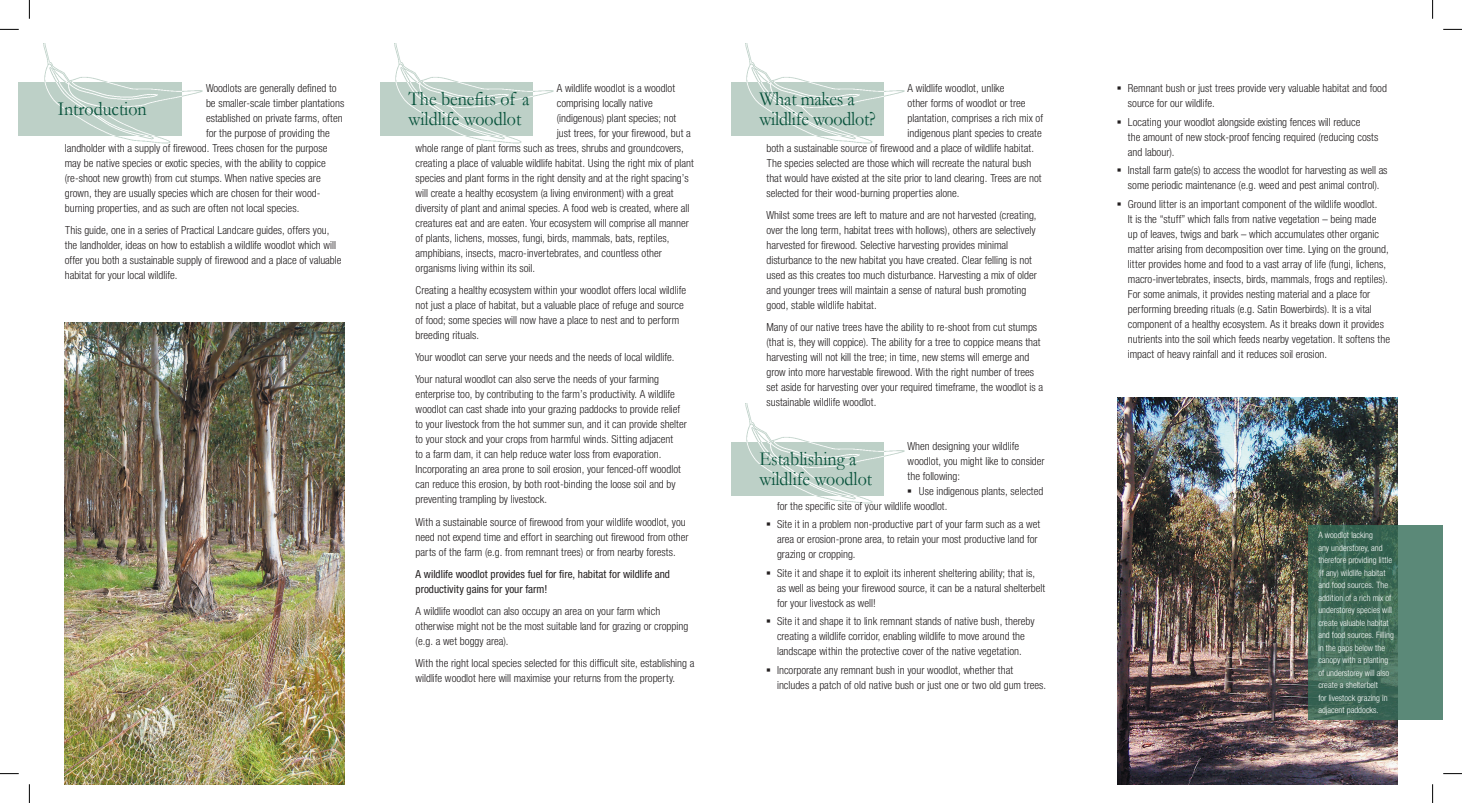
<style>
.page{position:relative;width:1462px;height:803px;background:#fff}
.page>*{position:absolute;margin:0;border:0;box-sizing:border-box;transform-origin:0 0}
.t1{font:20px/20px "Garamond";color:#06513a;scale:.9 1}
.t2{font:300 condensed 11.88px/15px "Sans";color:#231f20}
.t3{font:condensed 11.88px/15px "Sans";color:#231f20}
.t4{font:300 condensed 9.38px/12.5px "Sans";color:#fff}
.s1{font-family:"Garamond";font-weight:400;font-stretch:normal}
</style>
<div class="page">
<img style="left:1117px;top:397px;width:280px;height:387px">
<img style="left:734px;top:403px;width:170px;height:101px">
<img style="left:734px;top:442px;width:149px;height:53px">
<svg style="left:1309px;top:525px;width:134px;height:195px;background:#487462"></svg>
<div style="left:19px;top:83px;width:163px;height:53px;background:#bdd0c7"></div>
<img style="left:33px;top:44px;width:169px;height:100px">
<img style="left:33px;top:83px;width:149px;height:53px">
<div style="left:380px;top:83px;width:153px;height:53px;background:#bdd0c7"></div>
<img style="left:384px;top:44px;width:169px;height:100px">
<img style="left:384px;top:83px;width:149px;height:53px">
<img style="left:734px;top:44px;width:170px;height:100px">
<img style="left:734px;top:83px;width:149px;height:53px">
<img style="left:65px;top:323px;width:280px;height:461px">
<svg style="left:0;top:29px;width:19px;height:1px"></svg>
<svg style="left:1443px;top:29px;width:19px;height:1px"></svg>
<svg style="left:0;top:773px;width:19px;height:1px"></svg>
<svg style="left:1443px;top:773px;width:19px;height:1px"></svg>
<svg style="left:29px;top:0;width:1px;height:19px"></svg>
<svg style="left:29px;top:784px;width:1px;height:19px"></svg>
<svg style="left:1432px;top:0;width:1px;height:19px"></svg>
<svg style="left:1432px;top:784px;width:1px;height:19px"></svg>
<p class="t2" style="left:557px;top:81px;width:120px">A wildlife woodlot is a woodlot</p>
<p class="t2" style="left:557px;top:96px;width:97px">comprising locally native</p>
<p class="t2" style="left:557px;top:111px;width:121px">(indigenous) plant species; not</p>
<p class="t2" style="left:557px;top:126px;width:136px">just trees, for your firewood, but a</p>
<p class="t2" style="left:416px;top:141px;width:270px">whole range of plant forms such as trees, shrubs and groundcovers,</p>
<p class="t2" style="left:416px;top:156px;width:280px">creating a place of valuable wildlife habitat. Using the right mix of plant</p>
<p class="t2" style="left:416px;top:171px;width:275px">species and plant forms in the right density and at the right spacing’s</p>
<p class="t2" style="left:416px;top:186px;width:260px">will create a healthy ecosystem (a living environment) with a great</p>
<p class="t2" style="left:416px;top:201px;width:275px">diversity of plant and animal species. A food web is created, where all</p>
<p class="t2" style="left:416px;top:216px;width:275px">creatures eat and are eaten. Your ecosystem will comprise all manner</p>
<p class="t2" style="left:416px;top:231px;width:255px">of plants, lichens, mosses, fungi, birds, mammals, bats, reptiles,</p>
<p class="t2" style="left:416px;top:246px;width:248px">amphibians, insects, macro-invertebrates, and countless other</p>
<p class="t2" style="left:416px;top:261px;width:121px">organisms living within its soil.</p>
<p class="t2" style="left:416px;top:283px;width:272px">Creating a healthy ecosystem within your woodlot offers local wildlife not just a place of habitat, but a valuable place of refuge and source of food; some species will now have a place to nest and to perform breeding rituals.</p>
<p class="t2" style="left:416px;top:346px;width:260px;line-height:22.1px">Your woodlot can serve your needs and the needs of local wildlife.<br>Your natural woodlot can also serve the needs of your farming</p>
<p class="t2" style="left:416px;top:387px;width:273px">enterprise too, by contributing to the farm’s productivity. A wildlife woodlot can cast shade into your grazing paddocks to provide relief to your livestock from the hot summer sun, and it can provide shelter to your stock and your crops from harmful winds. Sitting adjacent<br>to a farm dam, it can help reduce water loss from evaporation.<br>Incorporating an area prone to soil erosion, your fenced-off woodlot can reduce this erosion, by both root-binding the loose soil and by preventing trampling by livestock.</p>
<p class="t2" style="left:416px;top:514px;width:274px">With a sustainable source of firewood from your wildlife woodlot, you need not expend time and effort in searching out firewood from other parts of the farm (e.g. from remnant trees) or from nearby forests.</p>
<p class="t3" style="left:416px;top:566px;width:256px">A wildlife woodlot provides fuel for fire, habitat for wildlife and productivity gains for your farm!</p>
<p class="t2" style="left:416px;top:603px;width:274px">A wildlife woodlot can also occupy an area on your farm which otherwise might not be the most suitable land for grazing or cropping (e.g. a wet boggy area).</p>
<p class="t2" style="left:416px;top:655px;width:280px">With the right local species selected for this difficult site, establishing a wildlife woodlot here will maximise your returns from the property.</p>
<p class="t2" style="left:206px;top:81px;width:132px">Woodlots are generally defined to</p>
<p class="t2" style="left:206px;top:96px;width:140px">be smaller-scale timber plantations</p>
<p class="t2" style="left:206px;top:111px;width:138px">established on private farms, often</p>
<p class="t2" style="left:206px;top:126px;width:125px">for the purpose of providing the</p>
<p class="t2" style="left:65px;top:141px;width:264px">landholder with a supply of firewood. Trees chosen for the purpose</p>
<p class="t2" style="left:65px;top:156px;width:262px">may be native species or exotic species, with the ability to coppice</p>
<p class="t2" style="left:65px;top:171px;width:257px">(re-shoot new growth) from cut stumps. When native species are</p>
<p class="t2" style="left:65px;top:186px;width:257px">grown, they are usually species which are chosen for their wood-</p>
<p class="t2" style="left:65px;top:201px;width:236px">burning properties, and as such are often not local species.</p>
<p class="t2" style="left:65px;top:223px;width:278px">This guide, one in a series of Practical Landcare guides, offers you, the landholder, ideas on how to establish a wildlife woodlot which will offer you both a sustainable supply of firewood and a place of valuable habitat for your local wildlife.</p>
<p class="t2" style="left:908px;top:81px;width:98px">A wildlife woodlot, unlike</p>
<p class="t2" style="left:908px;top:96px;width:120px">other forms of woodlot or tree</p>
<p class="t2" style="left:908px;top:111px;width:137px">plantation, comprises a rich mix of</p>
<p class="t2" style="left:908px;top:126px;width:136px">indigenous plant species to create</p>
<p class="t2" style="left:766px;top:141px;width:269px">both a sustainable source of firewood and a place of wildlife habitat.</p>
<p class="t2" style="left:766px;top:156px;width:267px">The species selected are those which will recreate the natural bush</p>
<p class="t2" style="left:766px;top:171px;width:277px">that would have existed at the site prior to land clearing. Trees are not</p>
<p class="t2" style="left:766px;top:186px;width:195px">selected for their wood-burning properties alone.</p>
<p class="t2" style="left:766px;top:208px;width:272px">Whilst some trees are left to mature and are not harvested (creating, over the long term, habitat trees with hollows), others are selectively harvested for firewood. Selective harvesting provides minimal disturbance to the new habitat you have created. Clear felling is not used as this creates too much disturbance. Harvesting a mix of older and younger trees will maintain a sense of natural bush promoting good, stable wildlife habitat.</p>
<p class="t2" style="left:766px;top:320px;width:278px">Many of our native trees have the ability to re-shoot from cut stumps (that is, they will coppice). The ability for a tree to coppice means that harvesting will not kill the tree; in time, new stems will emerge and grow into more harvestable firewood. With the right number of trees set aside for harvesting over your required timeframe, the woodlot is a sustainable wildlife woodlot.</p>
<p class="t2" style="left:908px;top:438px;width:139px">When designing your wildlife woodlot, you might like to consider the following:</p>
<p class="t2" style="left:777px;top:483px;width:268px;text-indent:131px"><span class="s1">▪</span> Use indigenous plants, selected for the specific site of your wildlife woodlot.</p>
<p class="t2" style="left:777px;top:517px;width:265px;text-indent:-11px"><span class="s1">▪</span> Site it in a problem non-productive part of your farm such as a wet area or erosion-prone area, to retain your most productive land for grazing or cropping.</p>
<p class="t2" style="left:777px;top:565px;width:270px;text-indent:-11px"><span class="s1">▪</span> Site it and shape it to exploit its inherent sheltering ability; that is, as well as being your firewood source, it can be a natural shelterbelt for your livestock as well!</p>
<p class="t2" style="left:766px;top:614px;width:270px;text-align:center"><span class="s1">▪</span> Site it and shape it to link remnant stands of native bush, thereby creating a wildlife corridor, enabling wildlife to move around the landscape within the protective cover of the native vegetation.</p>
<p class="t2" style="left:777px;top:662px;width:271px;text-indent:-11px"><span class="s1">▪</span> Incorporate any remnant bush in your woodlot, whether that includes a patch of old native bush or just one or two old gum trees.</p>
<h1 class="t1" style="left:58px;top:98px;width:100px">Introduction</h1>
<h1 class="t1" style="left:409px;top:88px;width:136px">The benefits of a wildlife woodlot</h1>
<h1 class="t1" style="left:759px;top:88px;width:131px">What makes a wildlife woodlot?</h1>
<h1 class="t1" style="left:759px;top:448px;width:127px">Establishing a wildlife woodlot</h1>
<p class="t2" style="left:1128px;top:80px;width:261px;text-indent:-11px"><span class="s1">▪</span> Remnant bush or just trees provide very valuable habitat and food source for our wildlife.</p>
<p class="t2" style="left:1128px;top:114px;width:252px;text-indent:-11px"><span class="s1">▪</span> Locating your woodlot alongside existing fences will reduce<br>the amount of new stock-proof fencing required (reducing costs and labour).</p>
<p class="t2" style="left:1117px;top:163px;width:272px;text-align:center"><span class="s1">▪</span> Install farm gate(s) to access the woodlot for harvesting as well as some periodic maintenance (e.g. weed and pest animal control).</p>
<p class="t2" style="left:1128px;top:196px;width:264px;text-indent:-11px"><span class="s1">▪</span> Ground litter is an important component of the wildlife woodlot.<br>It is the “stuff” which falls from native vegetation – being made<br>up of leaves, twigs and bark – which accumulates other organic matter arising from decomposition over time. Lying on the ground, litter provides home and food to a vast array of life (fungi, lichens, macro-invertebrates, insects, birds, mammals, frogs and reptiles).<br>For some animals, it provides nesting material and a place for performing breeding rituals (e.g. Satin Bowerbirds). It is a vital component of a healthy ecosystem. As it breaks down it provides nutrients into the soil which feeds nearby vegetation. It softens the impact of heavy rainfall and it reduces soil erosion.</p>
<p class="t4" style="left:1318px;top:529px;width:77px">A woodlot lacking<br>any understorey, and therefore providing little (if any) wildlife habitat and food sources. The addition of a rich mix of understorey species will create valuable habitat and food sources. Filling in the gaps below the canopy with a planting of understorey will also create a shelterbelt<br>for livestock grazing in adjacent paddocks.</p>
</div>
